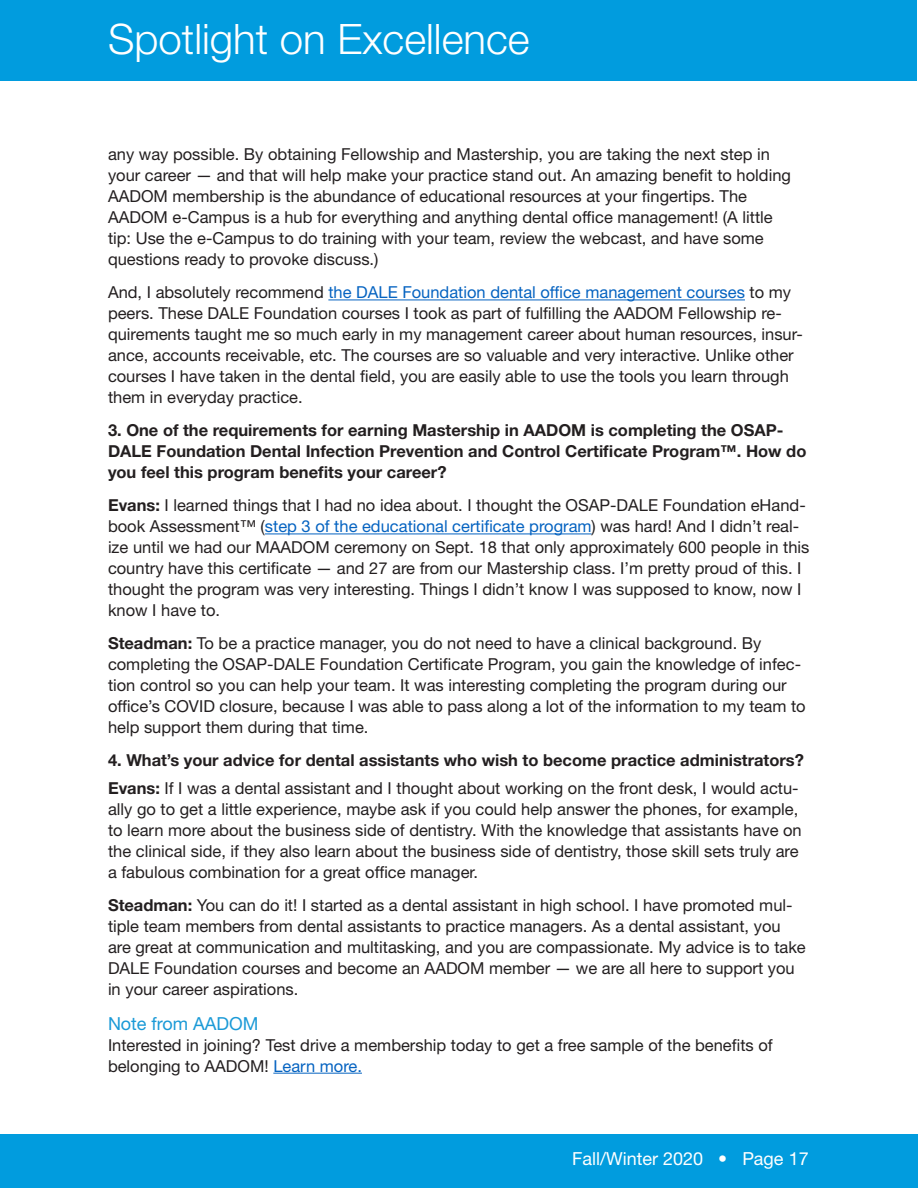
<style>
.page{position:relative;width:918px;height:1188px;background:#fff}
.page>*{position:absolute;margin:0;border:0;box-sizing:border-box;transform-origin:0 0}
.t1{font:300 42px "Helvetica Neue LT Std";color:#fff}
.t2{font:18px "Helvetica Neue LT Std";color:#fff}
.t3{font:18px "Helvetica Neue LT Std";color:#1b9ad7}
.t4{font:16.5px/21px "Helvetica Neue LT Std";color:#231f20}
.t5{font:700 16.5px/21px "Helvetica Neue LT Std";color:#231f20}
.s1{color:#0563c1}
.s2{font-weight:700}
</style>
<div class="page">
<div style="left:0;top:1134px;width:918px;height:54px;background:#019cde"></div>
<div style="left:0;top:0;width:916px;height:81px;background:#019cde"></div>
<hr style="left:328px;top:300px;width:417px;height:1px;background:#0563c1">
<hr style="left:265px;top:534px;width:327px;height:1px;background:#0563c1">
<hr style="left:273px;top:1073px;width:89px;height:1px;background:#0563c1">
<p class="t1" style="left:108px;top:13px;width:423px">Spotlight on Excellence</p>
<p class="t4" style="left:108px;top:144px;width:685px">any way possible. By obtaining Fellowship and Mastership, you are taking the next step in your career — and that will help make your practice stand out. An amazing benefit to holding AADOM membership is the abundance of educational resources at your fingertips. The AADOM e-Campus is a hub for everything and anything dental office management! (A little tip: Use the e-Campus to do training with your team, review the webcast, and have some questions ready to provoke discuss.)</p>
<p class="t4" style="left:108px;top:282px;width:696px">And, I absolutely recommend <span class="s1">the DALE Foundation dental office management courses</span> to my peers. These DALE Foundation courses I took as part of fulfilling the AADOM Fellowship re&shy;quirements taught me so much early in my management career about human resources, insur&shy;ance, accounts receivable, etc. The courses are so valuable and very interactive. Unlike other courses I have taken in the dental field, you are easily able to use the tools you learn through them in everyday practice.</p>
<p class="t5" style="left:108px;top:420px;width:700px">3. One of the requirements for earning Mastership in AADOM is completing the OSAP-<br>DALE Foundation Dental Infection Prevention and Control Certificate Program™. How do you feel this program benefits your career?</p>
<p class="t4" style="left:108px;top:495px;width:703px"><span class="s2">Evans:</span> I learned things that I had no idea about. I thought the OSAP-DALE Foundation eHand&shy;book Assessment™ (<span class="s1">step 3 of the educational certificate program</span>) was hard! And I didn’t real&shy;ize until we had our MAADOM ceremony on Sept. 18 that only approximately 600 people in this country have this certificate — and 27 are from our Mastership class. I’m pretty proud of this. I thought the program was very interesting. Things I didn’t know I was supposed to know, now I know I have to.</p>
<p class="t4" style="left:108px;top:633px;width:699px"><span class="s2">Steadman:</span> To be a practice manager, you do not need to have a clinical background. By completing the OSAP-DALE Foundation Certificate Program, you gain the knowledge of infec&shy;tion control so you can help your team. It was interesting completing the program during our office’s COVID closure, because I was able to pass along a lot of the information to my team to help support them during that time.</p>
<p class="t5" style="left:108px;top:750px;width:697px">4. What’s your advice for dental assistants who wish to become practice administrators?</p>
<p class="t4" style="left:108px;top:778px;width:695px"><span class="s2">Evans:</span> If I was a dental assistant and I thought about working on the front desk, I would actu&shy;ally go to get a little experience, maybe ask if you could help answer the phones, for example, to learn more about the business side of dentistry. With the knowledge that assistants have on the clinical side, if they also learn about the business side of dentistry, those skill sets truly are a fabulous combination for a great office manager.</p>
<p class="t4" style="left:108px;top:895px;width:699px"><span class="s2">Steadman:</span> You can do it! I started as a dental assistant in high school. I have promoted mul&shy;tiple team members from dental assistants to practice managers. As a dental assistant, you are great at communication and multitasking, and you are compassionate. My advice is to take DALE Foundation courses and become an AADOM member — we are all here to support you in your career aspirations.</p>
<p class="t3" style="left:108px;top:1012px;width:152px">Note from AADOM</p>
<p class="t4" style="left:108px;top:1034px;width:666px">Interested in joining? Test drive a membership today to get a free sample of the benefits of belonging to AADOM! <span class="s1">Learn more.</span></p>
<p class="t2" style="left:572px;top:1148px;width:238px">Fall/Winter 2020 • Page 17</p>
</div>
